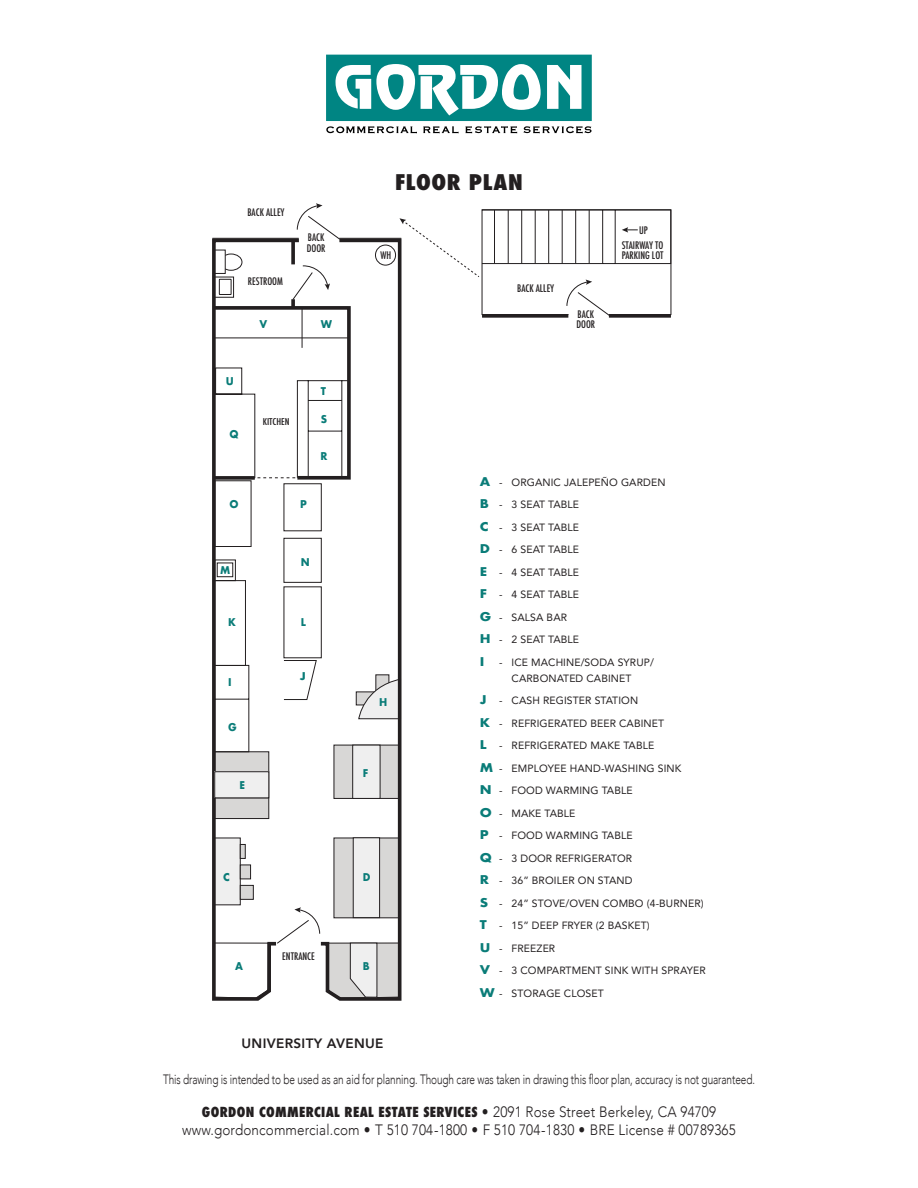
<style>
.page{position:relative;width:918px;height:1188px;background:#fff}
.page>*{position:absolute;margin:0;border:0;box-sizing:border-box;transform-origin:0 0}
.t1{font:800 condensed 21px "Futura";letter-spacing:.025em;color:#231f20;scale:1.1 1}
.t2{font:300 15px "Avenir";letter-spacing:.01em;color:#231f20;scale:.9 1}
.t3{font:300 13.5px "Avenir";letter-spacing:-.01em;color:#231f20;scale:.74 1}
.t4{font:800 condensed 13.5px "Futura";letter-spacing:.025em;color:#231f20}
.t5{font:800 13.5px "Avenir";letter-spacing:.025em;color:#231f20}
.t6{font:10.5px/22.5px "Avenir";letter-spacing:.01em;color:#231f20}
.t7{font:700 10.5px "Futura";color:#0a7c78;scale:.94 1}
.t8{font:700 10.5px "Futura";color:#0a7c78;scale:1.11 1}
.t9{font:500 condensed 10.2px/10.2px "Futura";color:#231f20}
.t10{font:500 condensed 9.15px "Futura";color:#231f20;scale:1.11 1}
.s1{font-family:"Futura";font-weight:700;font-size:11.7px;color:#0a7c78}
.s2{font-family:"Avenir";font-weight:300;font-stretch:normal;font-size:15px}
</style>
<div class="page">
<svg style="left:333px;top:799px;width:69px;height:202px"></svg>
<svg style="left:212px;top:799px;width:58px;height:202px"></svg>
<div style="left:353px;top:837px;width:27px;height:81px;background:#efefef;border:1px solid #231f20"></div>
<svg style="left:214px;top:907px;width:186px;height:92px"></svg>
<svg style="left:212px;top:203px;width:459px;height:596px"></svg>
<svg style="left:326px;top:55px;width:266px;height:78px"></svg>
<p class="t9" style="left:247px;top:207px;width:39px">BACK ALLEY</p>
<p class="t9" style="left:248px;top:276px;width:36px">RESTROOM</p>
<p class="t9" style="left:307px;top:233px;width:20px">BACK<br>DOOR</p>
<h1 class="t1" style="left:395px;top:168px;width:117px">FLOOR PLAN</h1>
<p class="t9" style="left:380px;top:250px;width:12px">WH</p>
<p class="t9" style="left:517px;top:284px;width:39px">BACK ALLEY</p>
<p class="t7" style="left:260px;top:317px;width:10px">V</p>
<p class="t7" style="left:321px;top:317px;width:14px">W</p>
<p class="t9" style="left:576px;top:309px;width:20px">BACK<br>DOOR</p>
<p class="t7" style="left:226px;top:373px;width:10px">U</p>
<p class="t7" style="left:229px;top:427px;width:11px">Q</p>
<p class="t10" style="left:263px;top:416px;width:26px">KITCHEN</p>
<p class="t7" style="left:321px;top:383px;width:7px">T</p>
<p class="t7" style="left:321px;top:411px;width:8px">S</p>
<p class="t7" style="left:321px;top:448px;width:9px">R</p>
<p class="t9" style="left:639px;top:225px;width:10px">UP</p>
<p class="t9" style="left:622px;top:240px;width:43px">STAIRWAY TO<br>PARKING LOT</p>
<p class="t7" style="left:229px;top:497px;width:11px">O</p>
<p class="t7" style="left:300px;top:497px;width:9px">P</p>
<p class="t7" style="left:220px;top:562px;width:12px">M</p>
<p class="t7" style="left:228px;top:614px;width:10px">K</p>
<p class="t7" style="left:228px;top:675px;width:5px">I</p>
<p class="t7" style="left:228px;top:719px;width:11px">G</p>
<p class="t7" style="left:239px;top:777px;width:7px">E</p>
<p class="t7" style="left:301px;top:554px;width:11px">N</p>
<p class="t7" style="left:301px;top:614px;width:7px">L</p>
<p class="t8" style="left:300px;top:669px;width:7px">J</p>
<p class="t7" style="left:379px;top:695px;width:10px">H</p>
<p class="t7" style="left:363px;top:766px;width:7px">F</p>
<p class="t7" style="left:223px;top:870px;width:9px">C</p>
<p class="t7" style="left:363px;top:870px;width:10px">D</p>
<p class="t9" style="left:282px;top:951px;width:34px">ENTRANCE</p>
<p class="t7" style="left:235px;top:959px;width:10px">A</p>
<p class="t7" style="left:363px;top:959px;width:9px">B</p>
<p class="t5" style="left:242px;top:1033px;width:144px">UNIVERSITY AVENUE</p>
<p class="t6" style="left:480px;top:471px;width:187px"><span class="s1">A</span> - ORGANIC JALEPEÑO GARDEN<br><span class="s1">B</span> - 3 SEAT TABLE<br><span class="s1">C</span> - 3 SEAT TABLE<br><span class="s1">D</span> - 6 SEAT TABLE<br><span class="s1">E</span> - 4 SEAT TABLE<br><span class="s1">F</span> - 4 SEAT TABLE<br><span class="s1">G</span> - SALSA BAR<br><span class="s1">H</span> - 2 SEAT TABLE<br><span class="s1">I</span> - ICE MACHINE/SODA SYRUP/</p>
<p class="t6" style="left:480px;top:667px;width:227px;text-indent:32px">CARBONATED CABINET<br><span class="s1">J</span> - CASH REGISTER STATION<br><span class="s1">K</span> - REFRIGERATED BEER CABINET<br><span class="s1">L</span> - REFRIGERATED MAKE TABLE<br><span class="s1">M</span> - EMPLOYEE HAND-WASHING SINK<br><span class="s1">N</span> - FOOD WARMING TABLE<br><span class="s1">O</span> - MAKE TABLE<br><span class="s1">P</span> - FOOD WARMING TABLE<br><span class="s1">Q</span> - 3 DOOR REFRIGERATOR<br><span class="s1">R</span> - 36” BROILER ON STAND<br><span class="s1">S</span> - 24” STOVE/OVEN COMBO (4-BURNER)<br><span class="s1">T</span> - 15” DEEP FRYER (2 BASKET)<br><span class="s1">U</span> - FREEZER<br><span class="s1">V</span> - 3 COMPARTMENT SINK WITH SPRAYER<br><span class="s1">W</span> - STORAGE CLOSET</p>
<p class="t3" style="left:163px;top:1071px;width:802px">This drawing is intended to be used as an aid for planning. Though care was taken in drawing this floor plan, accuracy is not guaranteed.</p>
<p class="t4" style="left:202px;top:1102px;width:516px">GORDON COMMERCIAL REAL ESTATE SERVICES <span class="s2">• 2091 Rose Street Berkeley, CA 94709</span></p>
<h2 class="t2" style="left:182px;top:1120px;width:616px">www.gordoncommercial.com • T 510 704-1800 • F 510 704-1830 • BRE License # 00789365</h2>
</div>
